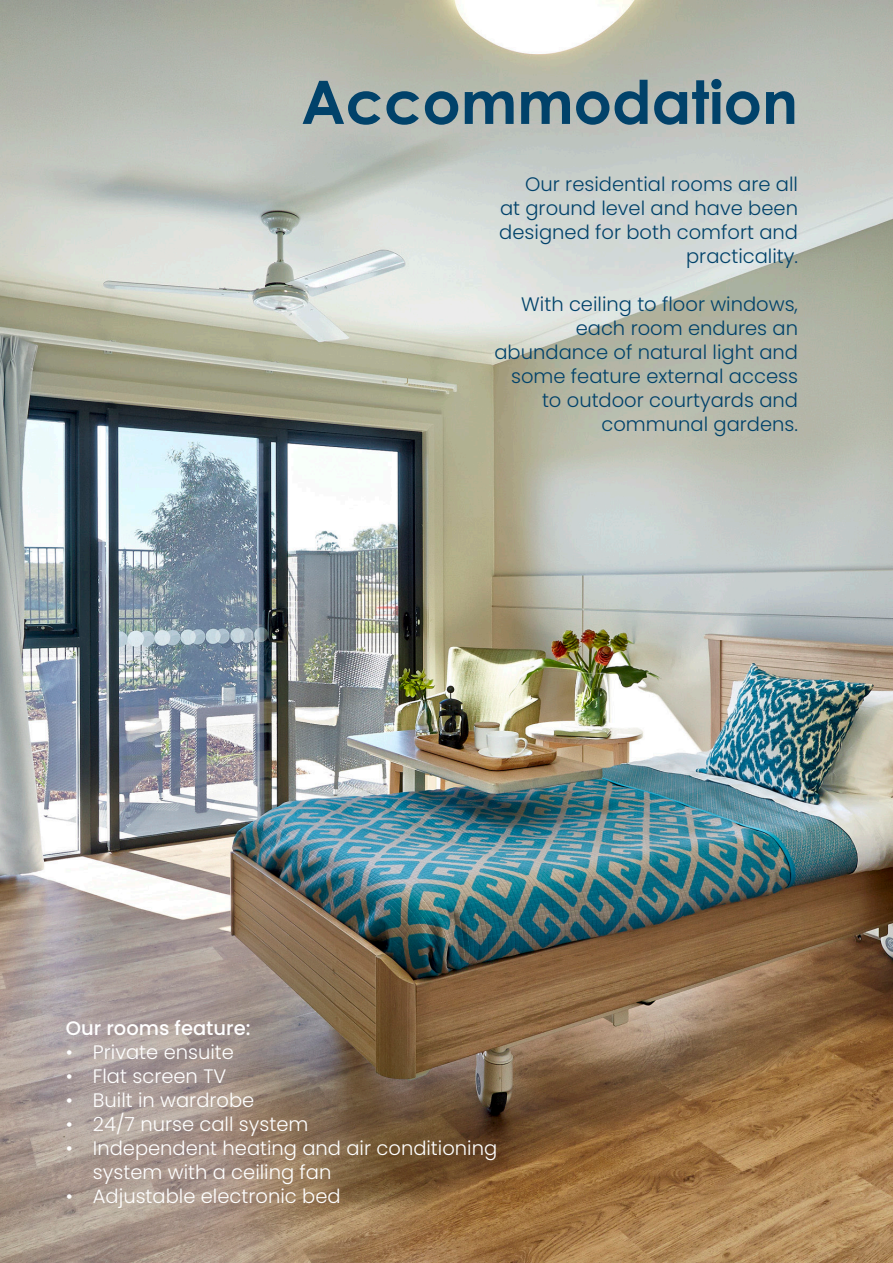
<style>
.page{position:relative;width:893px;height:1263px;background:#fff}
.page>*{position:absolute;margin:0;border:0;box-sizing:border-box;transform-origin:0 0}
.t1{font:700 60px "Century Gothic";color:#01426a}
.t2{font:300 19.5px/24px "Poppins";color:#01426a;text-align:right}
.t3{font:300 19.5px/24px "Poppins";color:#fff}
.t4{font:500 19.5px "Poppins";color:#fff}
</style>
<div class="page">
<img style="left:0;top:0;width:893px;height:1263px">
<p class="t1" style="left:301px;top:57px;width:498px">Accommodation</p>
<p class="t2" style="left:499px;top:172px;width:300px">Our residential rooms are all<br>at ground level and have been designed for both comfort and practicality.</p>
<p class="t2" style="left:494px;top:292px;width:305px">With ceiling to floor windows, each room endures an abundance of natural light and some feature external access to outdoor courtyards and communal gardens.</p>
<p class="t4" style="left:66px;top:1016px;width:186px">Our rooms feature:</p>
<p class="t3" style="left:66px;top:1040px;width:170px">• Private ensuite</p>
<p class="t3" style="left:66px;top:1064px;width:162px">• Flat screen TV</p>
<p class="t3" style="left:66px;top:1088px;width:190px">• Built in wardrobe</p>
<p class="t3" style="left:66px;top:1112px;width:244px">• 24/7 nurse call system</p>
<p class="t3" style="left:93px;top:1136px;width:406px;text-indent:-27px">• Independent heating and air conditioning system with a ceiling fan</p>
<p class="t3" style="left:66px;top:1184px;width:276px">• Adjustable electronic bed</p>
</div>
